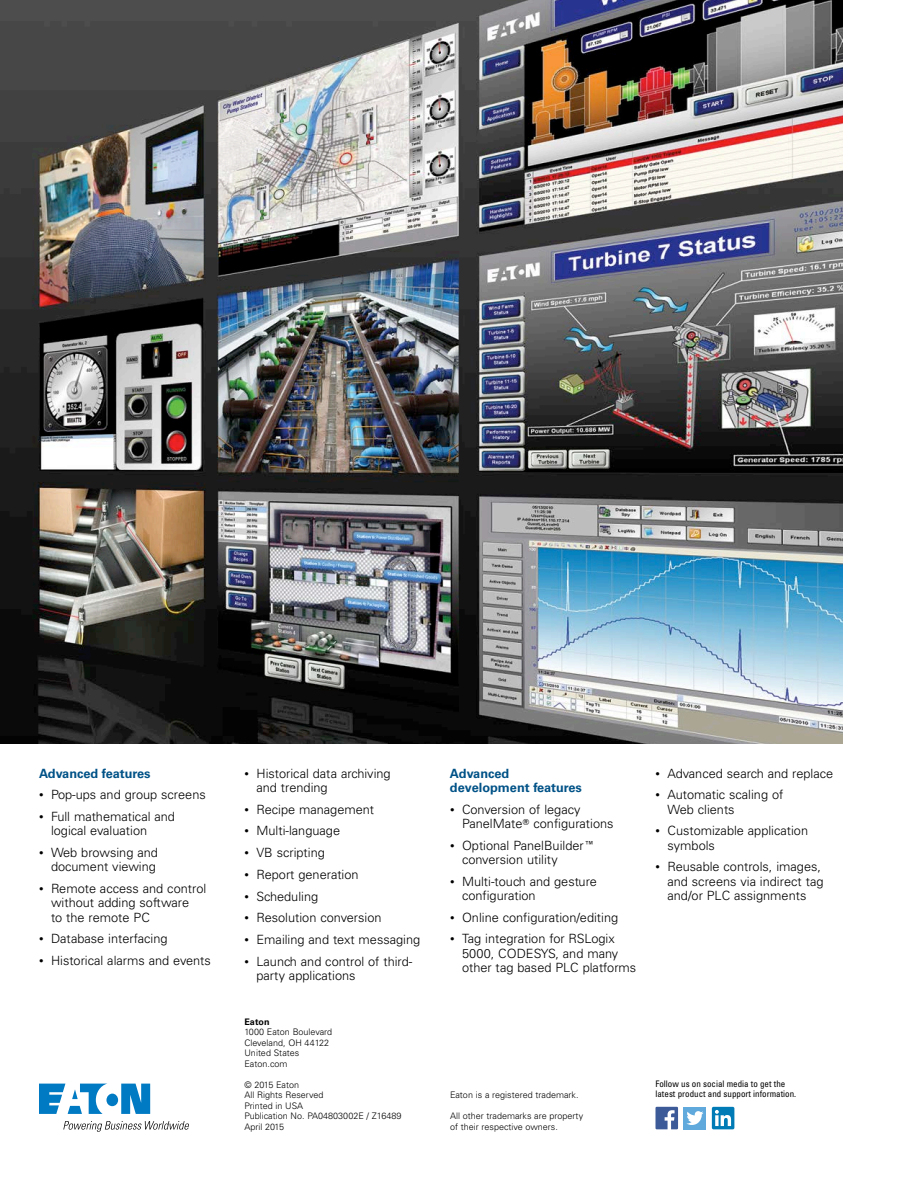
<style>
.page{position:relative;width:918px;height:1188px;background:#fff}
.page>*{position:absolute;margin:0;border:0;box-sizing:border-box;transform-origin:0 0}
.t1{font:300 12.75px/14.2px "Univers LT Std";color:#000}
.t2{font:700 12.75px/14.2px "Univers LT Std";color:#005287}
.t3{font:300 9px/10.5px "Univers LT Std";color:#000}
.t4{font:condensed 9px/10.5px "Univers LT Std";color:#000}
.t5{font:700 9px "Univers LT Std";color:#000}
.s1{font-size:9px}
.s2{font-family:"Universal Newswith Comm Pi";font-weight:400}
</style>
<div class="page">
<img style="left:0;top:0;width:843px;height:744px">
<div style="left:684px;top:1107px;width:22px;height:22px;background:#60a9dc"></div>
<svg style="left:656px;top:1107px;width:22px;height:22px"></svg>
<svg style="left:686px;top:1111px;width:17px;height:14px"></svg>
<div style="left:712px;top:1107px;width:22px;height:22px;background:#007bb5;border-radius:2px"></div>
<svg style="left:715px;top:1110px;width:16px;height:16px"></svg>
<svg style="left:39px;top:1084px;width:111px;height:30px"></svg>
<svg style="left:63px;top:1121px;width:126px;height:11px"></svg>
<p class="t2" style="left:39px;top:766px;width:113px">Advanced features</p>
<p class="t1" style="left:39px;top:788px;width:168px"><span class="s1">•</span> Pop-ups and group screens</p>
<p class="t1" style="left:51px;top:810px;width:125px;text-indent:-12px"><span class="s1">•</span> Full mathematical and logical evaluation</p>
<p class="t1" style="left:39px;top:846px;width:120px;text-align:right"><span class="s1">•</span> Web browsing and document viewing</p>
<p class="t1" style="left:51px;top:882px;width:157px;text-indent:-12px"><span class="s1">•</span> Remote access and control without adding software<br>to the remote PC</p>
<p class="t1" style="left:39px;top:932px;width:130px"><span class="s1">•</span> Database interfacing</p>
<p class="t1" style="left:39px;top:954px;width:173px"><span class="s1">•</span> Historical alarms and events</p>
<p class="t1" style="left:256px;top:766px;width:136px;text-indent:-12px"><span class="s1">•</span> Historical data archiving and trending</p>
<p class="t1" style="left:244px;top:802px;width:131px"><span class="s1">•</span> Recipe management</p>
<p class="t1" style="left:244px;top:824px;width:97px"><span class="s1">•</span> Multi-language</p>
<p class="t1" style="left:244px;top:846px;width:82px"><span class="s1">•</span> VB scripting</p>
<p class="t1" style="left:244px;top:867px;width:116px"><span class="s1">•</span> Report generation</p>
<p class="t1" style="left:244px;top:889px;width:75px"><span class="s1">•</span> Scheduling</p>
<p class="t1" style="left:244px;top:911px;width:139px"><span class="s1">•</span> Resolution conversion</p>
<p class="t1" style="left:244px;top:933px;width:177px"><span class="s1">•</span> Emailing and text messaging</p>
<p class="t1" style="left:256px;top:954px;width:157px;text-indent:-12px"><span class="s1">•</span> Launch and control of third&shy;party applications</p>
<p class="t5" style="left:244px;top:1016px;width:27px">Eaton</p>
<p class="t3" style="left:244px;top:1027px;width:89px">1000 Eaton Boulevard<br>Cleveland, OH 44122<br>United States<br>Eaton.com</p>
<p class="t3" style="left:244px;top:1079px;width:158px">© 2015 Eaton<br>All Rights Reserved<br>Printed in USA<br>Publication No. PA04803002E / Z16489<br>April 2015</p>
<p class="t2" style="left:450px;top:766px;width:133px">Advanced development features</p>
<p class="t1" style="left:462px;top:802px;width:153px;text-indent:-12px"><span class="s1">•</span> Conversion of legacy<br>PanelMate<span class="s2">T</span> configurations</p>
<p class="t1" style="left:462px;top:838px;width:134px;text-indent:-12px"><span class="s1">•</span> Optional PanelBuilder<span class="s2">E </span>conversion utility</p>
<p class="t1" style="left:462px;top:874px;width:137px;text-indent:-12px"><span class="s1">•</span> Multi-touch and gesture configuration</p>
<p class="t1" style="left:450px;top:910px;width:170px"><span class="s1">•</span> Online configuration/editing</p>
<p class="t1" style="left:462px;top:932px;width:176px;text-indent:-12px"><span class="s1">•</span> Tag integration for RSLogix<br>5000, CODESYS, and many other tag based PLC platforms</p>
<p class="t1" style="left:656px;top:766px;width:179px"><span class="s1">•</span> Advanced search and replace</p>
<p class="t1" style="left:668px;top:788px;width:117px;text-indent:-12px"><span class="s1">•</span> Automatic scaling of<br>Web clients</p>
<p class="t1" style="left:668px;top:824px;width:142px;text-indent:-12px"><span class="s1">•</span> Customizable application symbols</p>
<p class="t1" style="left:668px;top:860px;width:158px;text-indent:-12px"><span class="s1">•</span> Reusable controls, images, and screens via indirect tag and/or PLC assignments</p>
<p class="t3" style="left:450px;top:1090px;width:130px">Eaton is a registered trademark.</p>
<p class="t3" style="left:450px;top:1111px;width:135px">All other trademarks are property of their respective owners.</p>
<p class="t4" style="left:656px;top:1078px;width:142px">Follow us on social media to get the latest product and support information.</p>
</div>
